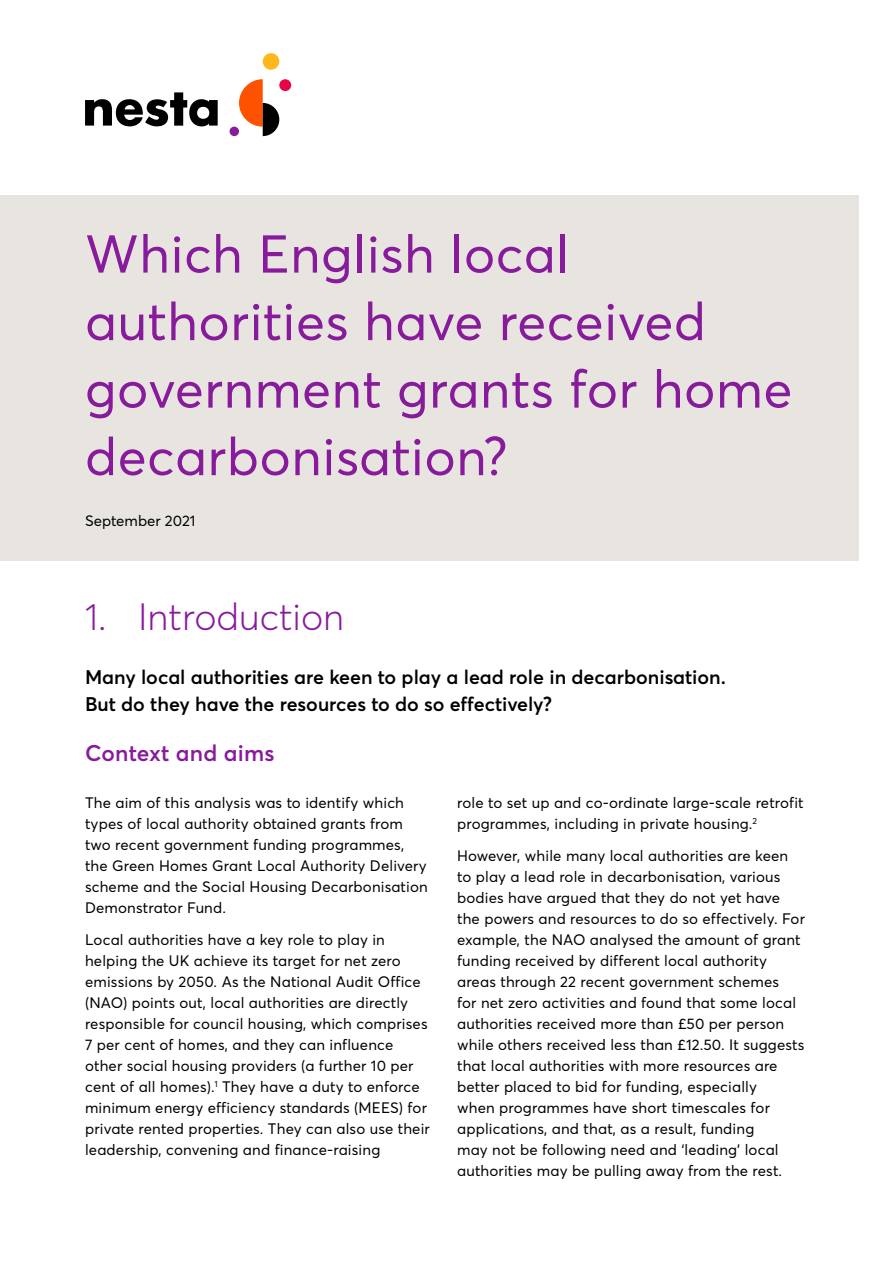
<style>
.page{position:relative;width:893px;height:1263px;background:#fff}
.page>*{position:absolute;margin:0;border:0;box-sizing:border-box;transform-origin:0 0}
.t1{font:52.5px/67.5px "Averta";letter-spacing:.01em;color:#881b9c}
.t2{font:300 37.5px "Averta";color:#881b9c}
.t3{font:600 22.5px "Averta";letter-spacing:.01em;color:#881b9c}
.t4{font:600 19.5px/27px "Averta";color:#000}
.t5{font:15px/21px "Averta";letter-spacing:.01em;color:#000}
</style>
<div class="page">
<div style="left:0;top:195px;width:859px;height:365px;background:#e8e4e0"></div>
<svg style="left:85px;top:92px;width:133px;height:35px"></svg>
<div style="left:230px;top:127px;width:9px;height:9px;background:#881b9c;border-radius:50%"></div>
<div style="left:279px;top:79px;width:12px;height:12px;background:#e90445;border-radius:50%"></div>
<div style="left:263px;top:53px;width:16px;height:17px;background:#ffb71e;border-radius:50%"></div>
<svg style="left:239px;top:79px;width:40px;height:57px"></svg>
<h1 class="t1" style="left:85px;top:220px;width:709px">Which English local authorities have received government grants for home decarbonisation?</h1>
<p class="t5" style="left:85px;top:510px;width:112px">September 2021</p>
<h2 class="t2" style="left:85px;top:593px;width:261px">1. Introduction</h2>
<h3 class="t4" style="left:85px;top:664px;width:642px">Many local authorities are keen to play a lead role in decarbonisation.<br>But do they have the resources to do so effectively?</h3>
<h3 class="t3" style="left:85px;top:739px;width:191px">Context and aims</h3>
<p class="t5" style="left:85px;top:792px;width:344px">The aim of this analysis was to identify which types of local authority obtained grants from two recent government funding programmes, the Green Homes Grant Local Authority Delivery scheme and the Social Housing Decarbonisation Demonstrator Fund.</p>
<p class="t5" style="left:85px;top:929px;width:346px">Local authorities have a key role to play in helping the UK achieve its target for net zero emissions by 2050. As the National Audit Office (NAO) points out, local authorities are directly responsible for council housing, which comprises 7 per cent of homes, and they can influence other social housing providers (a further 10 per cent of all homes).<sup>1</sup> They have a duty to enforce minimum energy efficiency standards (MEES) for private rented properties. They can also use their leadership, convening and finance-raising</p>
<p class="t5" style="left:457px;top:792px;width:348px">role to set up and co-ordinate large-scale retrofit programmes, including in private housing.<sup>2</sup></p>
<p class="t5" style="left:457px;top:845px;width:349px">However, while many local authorities are keen to play a lead role in decarbonisation, various bodies have argued that they do not yet have the powers and resources to do so effectively. For example, the NAO analysed the amount of grant funding received by different local authority areas through 22 recent government schemes<br>for net zero activities and found that some local authorities received more than £50 per person while others received less than £12.50. It suggests that local authorities with more resources are better placed to bid for funding, especially<br>when programmes have short timescales for applications, and that, as a result, funding<br>may not be following need and ‘leading’ local authorities may be pulling away from the rest.</p>
</div>
